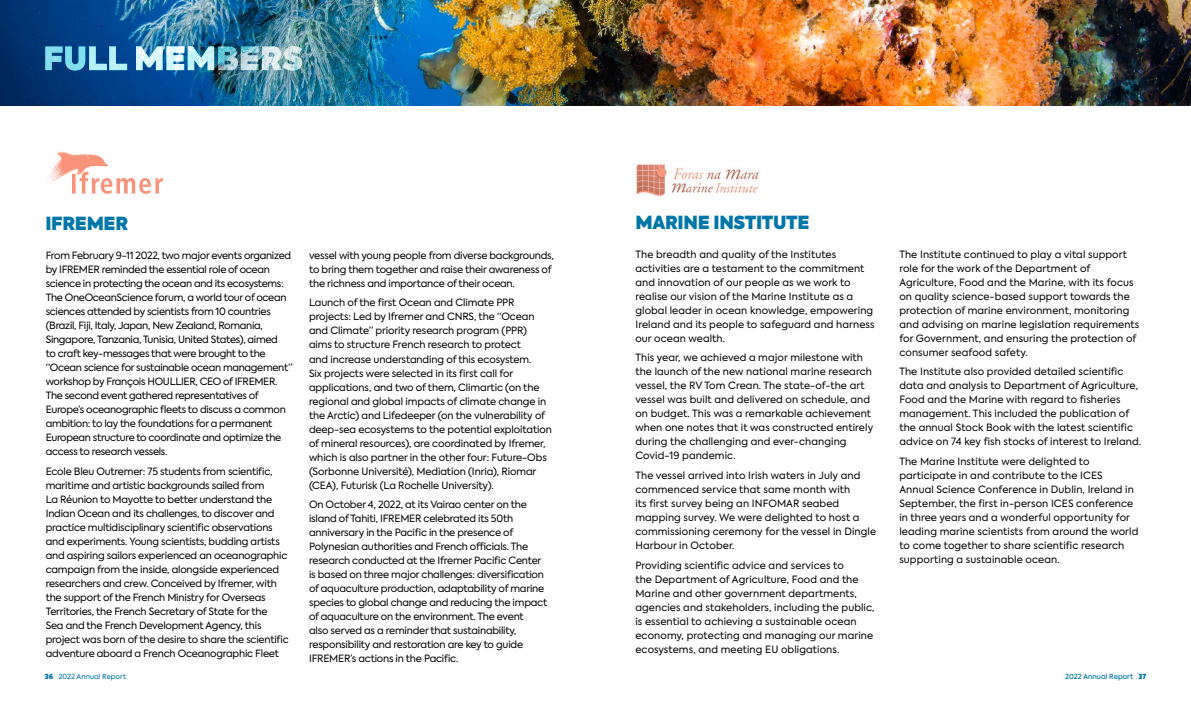
<style>
.page{position:relative;width:1191px;height:709px;background:#fff}
.page>*{position:absolute;margin:0;border:0;box-sizing:border-box;transform-origin:0 0}
.t1{font:800 18px "Axiforma";letter-spacing:-.02em;color:#0076a9}
.t2{font:10px/14px "Axiforma";letter-spacing:.01em;color:#000}
.t3{font:10px/14px "Axiforma";letter-spacing:-.01em;color:#000}
.t4{font:10px/14px "Axiforma";letter-spacing:-.03em;color:#000}
.t5{font:7px "Axiforma";color:#0076a9}
.t6{font:500 7px "Axiforma";color:#0076a9}
.s1{font-weight:800}
</style>
<div class="page">
<img style="left:0;top:0;width:1191px;height:105px">
<img style="left:45px;top:46px;width:257px;height:25px">
<svg style="left:48px;top:151px;width:115px;height:43px"></svg>
<img style="left:636px;top:164px;width:123px;height:33px">
<h1 class="t1" style="left:45px;top:210px;width:84px">IFREMER</h1>
<p class="t4" style="left:46px;top:248px;width:248px">From February 9-11 2022, two major events organized by IFREMER reminded the essential role of ocean science in protecting the ocean and its ecosystems:<br>The OneOceanScience forum, a world tour of ocean sciences attended by scientists from 10 countries (Brazil, Fiji, Italy, Japan, New Zealand, Romania, Singapore, Tanzania, Tunisia, United States), aimed<br>to craft key-messages that were brought to the “Ocean science for sustainable ocean management” workshop by François HOULLIER, CEO of IFREMER.<br>The second event gathered representatives of Europe’s oceanographic fleets to discuss a common ambition: to lay the foundations for a permanent European structure to coordinate and optimize the access to research vessels.</p>
<p class="t3" style="left:46px;top:464px;width:244px">Ecole Bleu Outremer: 75 students from scientific, maritime and artistic backgrounds sailed from<br>La Réunion to Mayotte to better understand the Indian Ocean and its challenges, to discover and practice multidisciplinary scientific observations and experiments. Young scientists, budding artists and aspiring sailors experienced an oceanographic campaign from the inside, alongside experienced researchers and crew. Conceived by Ifremer, with the support of the French Ministry for Overseas Territories, the French Secretary of State for the<br>Sea and the French Development Agency, this project was born of the desire to share the scientific adventure aboard a French Oceanographic Fleet</p>
<p class="t3" style="left:309px;top:248px;width:246px">vessel with young people from diverse backgrounds, to bring them together and raise their awareness of the richness and importance of their ocean.</p>
<p class="t3" style="left:309px;top:296px;width:244px">Launch of the first Ocean and Climate PPR projects: Led by Ifremer and CNRS, the “Ocean and Climate” priority research program (PPR) aims to structure French research to protect<br>and increase understanding of this ecosystem.<br>Six projects were selected in its first call for applications, and two of them, Climartic (on the regional and global impacts of climate change in the Arctic) and Lifedeeper (on the vulnerability of deep-sea ecosystems to the potential exploitation of mineral resources), are coordinated by Ifremer, which is also partner in the other four: Future-Obs (Sorbonne Université), Mediation (Inria), Riomar (CEA), Futurisk (La Rochelle University).</p>
<p class="t3" style="left:309px;top:498px;width:240px">On October 4, 2022, at its Vairao center on the island of Tahiti, IFREMER celebrated its 50th anniversary in the Pacific in the presence of Polynesian authorities and French officials. The research conducted at the Ifremer Pacific Center is based on three major challenges: diversification of aquaculture production, adaptability of marine species to global change and reducing the impact of aquaculture on the environment. The event<br>also served as a reminder that sustainability, responsibility and restoration are key to guide IFREMER’s actions in the Pacific.</p>
<h1 class="t1" style="left:635px;top:209px;width:176px">MARINE INSTITUTE</h1>
<p class="t2" style="left:635px;top:247px;width:241px">The breadth and quality of the Institutes activities are a testament to the commitment and innovation of our people as we work to realise our vision of the Marine Institute as a global leader in ocean knowledge, empowering Ireland and its people to safeguard and harness our ocean wealth.</p>
<p class="t2" style="left:635px;top:351px;width:239px">This year, we achieved a major milestone with the launch of the new national marine research vessel, the RV Tom Crean. The state-of-the art vessel was built and delivered on schedule, and on budget. This was a remarkable achievement when one notes that it was constructed entirely during the challenging and ever-changing Covid-19 pandemic.</p>
<p class="t2" style="left:635px;top:468px;width:242px">The vessel arrived into Irish waters in July and commenced service that same month with<br>its first survey being an INFOMAR seabed mapping survey. We were delighted to host a commissioning ceremony for the vessel in Dingle Harbour in October.</p>
<p class="t2" style="left:635px;top:558px;width:241px">Providing scientific advice and services to<br>the Department of Agriculture, Food and the Marine and other government departments, agencies and stakeholders, including the public, is essential to achieving a sustainable ocean economy, protecting and managing our marine ecosystems, and meeting EU obligations.</p>
<p class="t2" style="left:899px;top:247px;width:241px">The Institute continued to play a vital support role for the work of the Department of Agriculture, Food and the Marine, with its focus on quality science-based support towards the protection of marine environment, monitoring and advising on marine legislation requirements for Government, and ensuring the protection of consumer seafood safety.</p>
<p class="t2" style="left:899px;top:365px;width:243px">The Institute also provided detailed scientific data and analysis to Department of Agriculture, Food and the Marine with regard to fisheries management. This included the publication of the annual Stock Book with the latest scientific advice on 74 key fish stocks of interest to Ireland.</p>
<p class="t2" style="left:899px;top:454px;width:240px">The Marine Institute were delighted to participate in and contribute to the ICES Annual Science Conference in Dublin, Ireland in September, the first in-person ICES conference in three years and a wonderful opportunity for leading marine scientists from around the world to come together to share scientific research supporting a sustainable ocean.</p>
<p class="t5" style="left:45px;top:672px;width:83px"><span class="s1">36</span> 2022 Annual Report</p>
<p class="t6" style="left:1065px;top:672px;width:83px">2022 Annual Report <span class="s1">37</span></p>
</div>
